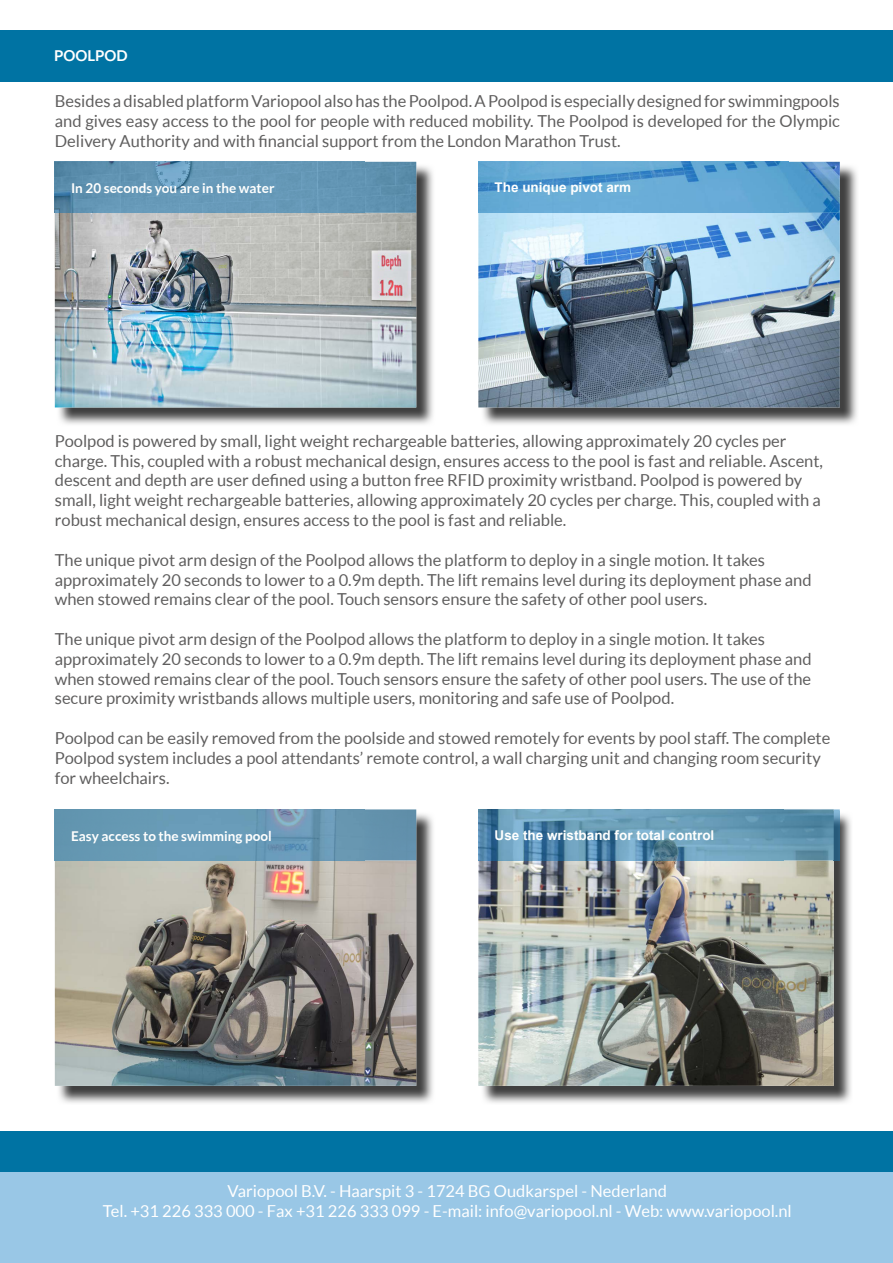
<style>
.page{position:relative;width:893px;height:1263px;background:#fff}
.page>*{position:absolute;margin:0;border:0;box-sizing:border-box;transform-origin:0 0}
.t1{font:16.5px/19.8px "Lato";color:#5f5e5e}
.t2{font:16.5px/19.8px "Lato";color:#fff;text-align:center}
.t3{font:700 15px "Lato";color:#fffffe}
.t4{font:700 13.5px "Lato";color:#fffffe}
.t5{font:700 13.5px "Arial";color:#fffffe}
</style>
<div class="page">
<div style="left:1px;top:1171px;width:892px;height:91px;background:#99c7e6"></div>
<div style="left:1px;top:1131px;width:892px;height:40px;background:#0073a3"></div>
<div style="left:1px;top:30px;width:892px;height:51px;background:#0073a3"></div>
<img style="left:57px;top:164px;width:376px;height:260px">
<img style="left:55px;top:213px;width:361px;height:194px">
<img style="left:55px;top:162px;width:361px;height:51px">
<img style="left:480px;top:166px;width:377px;height:258px">
<img style="left:478px;top:213px;width:362px;height:194px">
<img style="left:478px;top:162px;width:362px;height:51px">
<img style="left:59px;top:811px;width:374px;height:292px">
<img style="left:55px;top:860px;width:361px;height:226px">
<img style="left:55px;top:809px;width:361px;height:51px">
<img style="left:483px;top:814px;width:368px;height:289px">
<img style="left:478px;top:860px;width:356px;height:226px">
<svg style="left:834px;top:809px;width:6px;height:2px"></svg>
<img style="left:834px;top:811px;width:6px;height:49px">
<img style="left:478px;top:809px;width:356px;height:51px">
<p class="t3" style="left:54px;top:47px;width:75px">POOLPOD</p>
<p class="t1" style="left:55px;top:91px;width:787px;text-align:justify">Besides a disabled platform Variopool also has the Poolpod. A Poolpod is especially designed for swimmingpools and gives easy access to the pool for people with reduced mobility. The Poolpod is developed for the Olympic Delivery Authority and with financial support from the London Marathon Trust.</p>
<p class="t4" style="left:71px;top:181px;width:205px">In 20 seconds you are in the water</p>
<p class="t5" style="left:495px;top:178px;width:138px">The unique pivot arm</p>
<p class="t1" style="left:55px;top:431px;width:770px">Poolpod is powered by small, light weight rechargeable batteries, allowing approximately 20 cycles per charge. This, coupled with a robust mechanical design, ensures access to the pool is fast and reliable. Ascent, descent and depth are user defined using a button free RFID proximity wristband. Poolpod is powered by small, light weight rechargeable batteries, allowing approximately 20 cycles per charge. This, coupled with a robust mechanical design, ensures access to the pool is fast and reliable.</p>
<p class="t1" style="left:55px;top:550px;width:758px">The unique pivot arm design of the Poolpod allows the platform to deploy in a single motion. It takes approximately 20 seconds to lower to a 0.9m depth. The lift remains level during its deployment phase and when stowed remains clear of the pool. Touch sensors ensure the safety of other pool users.</p>
<p class="t1" style="left:55px;top:629px;width:758px">The unique pivot arm design of the Poolpod allows the platform to deploy in a single motion. It takes approximately 20 seconds to lower to a 0.9m depth. The lift remains level during its deployment phase and when stowed remains clear of the pool. Touch sensors ensure the safety of other pool users. The use of the secure proximity wristbands allows multiple users, monitoring and safe use of Poolpod.</p>
<p class="t1" style="left:55px;top:728px;width:777px">Poolpod can be easily removed from the poolside and stowed remotely for events by pool staff. The complete<br>Poolpod system includes a pool attendants’ remote control, a wall charging unit and changing room security for wheelchairs.</p>
<p class="t4" style="left:71px;top:828px;width:202px">Easy access to the swimming pool</p>
<p class="t5" style="left:495px;top:826px;width:221px">Use the wristband for total control</p>
<p class="t2" style="left:103px;top:1181px;width:690px">Variopool B.V. - Haarspit 3 - 1724 BG Oudkarspel - Nederland<br>Tel. +31 226 333 000 - Fax +31 226 333 099 - E-mail: info@variopool.nl - Web: www.variopool.nl</p>
</div>
